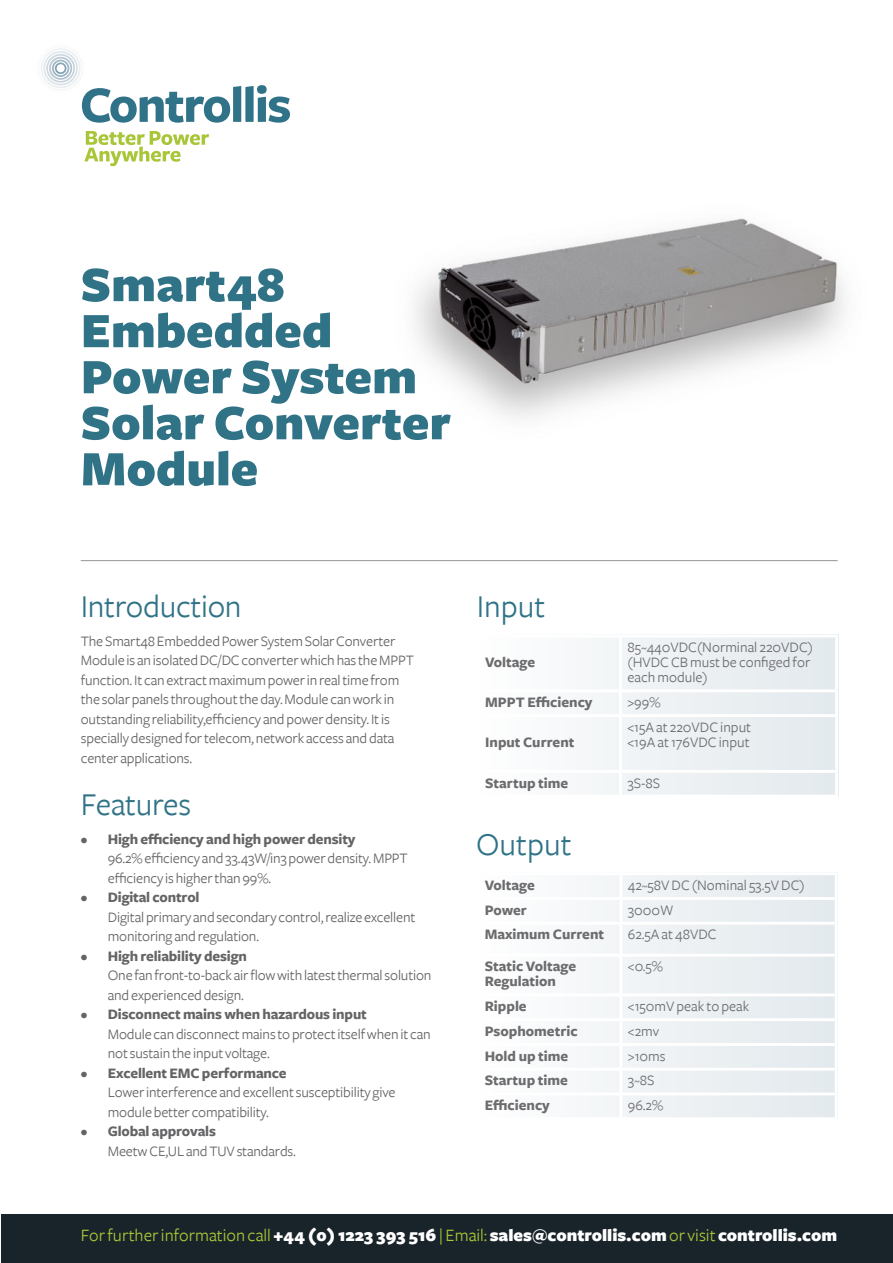
<style>
.page{position:relative;width:893px;height:1263px;background:#fff}
.page>*{position:absolute;margin:0;border:0;box-sizing:border-box;transform-origin:0 0}
.t1{font:900 51.3px/46px "Freight Sans";color:#307387}
.t2{font:33px "Freight Sans";letter-spacing:-.01em;color:#307387}
.t3{font:900 18px "Freight Sans";color:#fff}
.t4{font:15px/19.5px "Freight Sans";letter-spacing:-.01em;color:#646466}
.t5{font:15px/15px "Freight Sans";color:#6c6c6e}
.t6{font:700 15px/15px "Freight Sans";color:#6c6c6e}
.s1{font-weight:700}
.s2{font-weight:400;color:#a9c638}
</style>
<div class="page">
<img style="left:414px;top:218px;width:431px;height:200px">
<div style="left:1px;top:1214px;width:892px;height:49px;background:#19242a"></div>
<hr style="left:81px;top:560px;width:757px;height:1px;background:#939598">
<div style="left:477px;top:635px;width:361px;height:161px;background:linear-gradient(to right,#fdfefe,#e2e9ed)"></div>
<div style="left:476px;top:872px;width:362px;height:246px;background:linear-gradient(to right,#fdfefe,#e2e9ed)"></div>
<hr style="left:477px;top:635px;width:143px;height:2px;background:#fff">
<hr style="left:477px;top:637px;width:3px;height:52px;background:#fff">
<hr style="left:620px;top:635px;width:218px;height:2px;background:#fff">
<hr style="left:619px;top:637px;width:3px;height:52px;background:#fff">
<hr style="left:835px;top:637px;width:3px;height:52px;background:#fff">
<hr style="left:477px;top:689px;width:143px;height:3px;background:#fff">
<hr style="left:477px;top:692px;width:3px;height:22px;background:#fff">
<hr style="left:620px;top:689px;width:218px;height:3px;background:#fff">
<hr style="left:619px;top:692px;width:3px;height:22px;background:#fff">
<hr style="left:835px;top:692px;width:3px;height:22px;background:#fff">
<hr style="left:477px;top:714px;width:143px;height:3px;background:#fff">
<hr style="left:477px;top:717px;width:3px;height:53px;background:#fff">
<hr style="left:620px;top:714px;width:218px;height:3px;background:#fff">
<hr style="left:619px;top:717px;width:3px;height:53px;background:#fff">
<hr style="left:835px;top:717px;width:3px;height:53px;background:#fff">
<hr style="left:477px;top:770px;width:143px;height:3px;background:#fff">
<hr style="left:477px;top:773px;width:3px;height:22px;background:#fff">
<hr style="left:620px;top:770px;width:218px;height:3px;background:#fff">
<hr style="left:619px;top:773px;width:3px;height:22px;background:#fff">
<hr style="left:835px;top:773px;width:3px;height:22px;background:#fff">
<hr style="left:477px;top:795px;width:143px;height:2px;background:#fff">
<hr style="left:620px;top:795px;width:218px;height:2px;background:#fff">
<hr style="left:476px;top:872px;width:145px;height:3px;background:#fff">
<hr style="left:476px;top:875px;width:3px;height:22px;background:#fff">
<hr style="left:621px;top:872px;width:217px;height:3px;background:#fff">
<hr style="left:619px;top:875px;width:3px;height:22px;background:#fff">
<hr style="left:835px;top:875px;width:3px;height:22px;background:#fff">
<hr style="left:476px;top:897px;width:145px;height:3px;background:#fff">
<hr style="left:476px;top:900px;width:3px;height:22px;background:#fff">
<hr style="left:621px;top:897px;width:217px;height:3px;background:#fff">
<hr style="left:619px;top:900px;width:3px;height:22px;background:#fff">
<hr style="left:835px;top:900px;width:3px;height:22px;background:#fff">
<hr style="left:476px;top:922px;width:145px;height:3px;background:#fff">
<hr style="left:476px;top:925px;width:3px;height:29px;background:#fff">
<hr style="left:621px;top:922px;width:217px;height:3px;background:#fff">
<hr style="left:619px;top:925px;width:3px;height:29px;background:#fff">
<hr style="left:835px;top:925px;width:3px;height:29px;background:#fff">
<hr style="left:476px;top:954px;width:145px;height:3px;background:#fff">
<hr style="left:476px;top:957px;width:3px;height:36px;background:#fff">
<hr style="left:621px;top:954px;width:217px;height:3px;background:#fff">
<hr style="left:619px;top:957px;width:3px;height:36px;background:#fff">
<hr style="left:835px;top:957px;width:3px;height:36px;background:#fff">
<hr style="left:476px;top:993px;width:145px;height:3px;background:#fff">
<hr style="left:476px;top:996px;width:3px;height:22px;background:#fff">
<hr style="left:621px;top:993px;width:217px;height:3px;background:#fff">
<hr style="left:619px;top:996px;width:3px;height:22px;background:#fff">
<hr style="left:835px;top:996px;width:3px;height:22px;background:#fff">
<hr style="left:476px;top:1018px;width:145px;height:3px;background:#fff">
<hr style="left:476px;top:1021px;width:3px;height:22px;background:#fff">
<hr style="left:621px;top:1018px;width:217px;height:3px;background:#fff">
<hr style="left:619px;top:1021px;width:3px;height:22px;background:#fff">
<hr style="left:835px;top:1021px;width:3px;height:22px;background:#fff">
<hr style="left:476px;top:1043px;width:145px;height:3px;background:#fff">
<hr style="left:476px;top:1046px;width:3px;height:22px;background:#fff">
<hr style="left:621px;top:1043px;width:217px;height:3px;background:#fff">
<hr style="left:619px;top:1046px;width:3px;height:22px;background:#fff">
<hr style="left:835px;top:1046px;width:3px;height:22px;background:#fff">
<hr style="left:476px;top:1068px;width:145px;height:3px;background:#fff">
<hr style="left:476px;top:1071px;width:3px;height:21px;background:#fff">
<hr style="left:621px;top:1068px;width:217px;height:3px;background:#fff">
<hr style="left:619px;top:1071px;width:3px;height:21px;background:#fff">
<hr style="left:835px;top:1071px;width:3px;height:21px;background:#fff">
<hr style="left:476px;top:1092px;width:145px;height:3px;background:#fff">
<hr style="left:476px;top:1095px;width:3px;height:22px;background:#fff">
<hr style="left:621px;top:1092px;width:217px;height:3px;background:#fff">
<hr style="left:619px;top:1095px;width:3px;height:22px;background:#fff">
<hr style="left:835px;top:1095px;width:3px;height:22px;background:#fff">
<hr style="left:476px;top:1117px;width:145px;height:3px;background:#fff">
<hr style="left:621px;top:1117px;width:217px;height:3px;background:#fff">
<svg style="left:82px;top:85px;width:208px;height:38px"></svg>
<svg style="left:84px;top:131px;width:125px;height:35px"></svg>
<img style="left:82px;top:85px;width:5px;height:9px">
<img style="left:64px;top:74px;width:20px;height:17px">
<img style="left:41px;top:48px;width:40px;height:40px">
<img style="left:43px;top:51px;width:35px;height:35px">
<img style="left:46px;top:54px;width:29px;height:29px">
<img style="left:49px;top:57px;width:23px;height:23px">
<img style="left:52px;top:60px;width:17px;height:17px">
<svg style="left:55px;top:62px;width:12px;height:12px"></svg>
<p class="t1" style="left:81px;top:264px;width:371px">Smart48<br>Embedded<br>Power System<br>Solar Converter<br>Module</p>
<p class="t2" style="left:81px;top:588px;width:162px">Introduction</p>
<p class="t4" style="left:81px;top:631px;width:335px">The Smart48 Embedded Power System Solar Converter Module is an isolated DC/DC converter which has the MPPT function. It can extract maximum power in real time from the solar panels throughout the day. Module can work in outstanding reliability,efficiency and power density. It is specially designed for telecom, network access and data center applications.</p>
<p class="t2" style="left:81px;top:786px;width:112px">Features</p>
<p class="t4" style="left:108px;top:829px;width:302px;text-indent:-27px"><span class="s1">• High efficiency and high power density<br></span>96.2% efficiency and 33.43W/in3 power density. MPPT efficiency is higher than 99%.</p>
<p class="t4" style="left:108px;top:888px;width:309px;text-indent:-27px"><span class="s1">• Digital control<br></span>Digital primary and secondary control, realize excellent monitoring and regulation.</p>
<p class="t4" style="left:108px;top:946px;width:325px;text-indent:-27px"><span class="s1">• High reliability design<br></span>One fan front-to-back air flow with latest thermal solution and experienced design.</p>
<p class="t4" style="left:108px;top:1005px;width:324px;text-indent:-27px"><span class="s1">• Disconnect mains when hazardous input<br></span>Module can disconnect mains to protect itself when it can not sustain the input voltage.</p>
<p class="t4" style="left:108px;top:1063px;width:289px;text-indent:-27px"><span class="s1">• Excellent EMC performance<br></span>Lower interference and excellent susceptibility give module better compatibility.</p>
<p class="t4" style="left:108px;top:1122px;width:190px;text-indent:-27px"><span class="s1">• Global approvals<br></span>Meetw CE,UL and TUV standards.</p>
<p class="t2" style="left:477px;top:588px;width:70px">Input</p>
<p class="t6" style="left:485px;top:655px;width:52px">Voltage</p>
<p class="t5" style="left:627px;top:640px;width:187px">85~440VDC(Norminal 220VDC) (HVDC CB must be configed for each module)</p>
<p class="t6" style="left:485px;top:695px;width:109px">MPPT Efficiency</p>
<p class="t5" style="left:627px;top:695px;width:35px">&gt;99%</p>
<p class="t6" style="left:485px;top:735px;width:91px">Input Current</p>
<p class="t5" style="left:627px;top:720px;width:125px">&lt;15A at 220VDC input</p>
<p class="t5" style="left:627px;top:735px;width:124px">&lt;19A at 176VDC input</p>
<p class="t6" style="left:485px;top:776px;width:85px">Startup time</p>
<p class="t5" style="left:627px;top:775px;width:34px">3S-8S</p>
<p class="t2" style="left:476px;top:826px;width:97px">Output</p>
<p class="t6" style="left:485px;top:878px;width:52px">Voltage</p>
<p class="t5" style="left:628px;top:878px;width:178px">42~58V DC (Nominal 53.5V DC)</p>
<p class="t6" style="left:485px;top:903px;width:44px">Power</p>
<p class="t5" style="left:628px;top:903px;width:47px">3000W</p>
<p class="t6" style="left:485px;top:928px;width:121px">Maximum Current</p>
<p class="t5" style="left:628px;top:927px;width:90px">62.5A at 48VDC</p>
<p class="t6" style="left:485px;top:959px;width:93px">Static Voltage<br>Regulation</p>
<p class="t5" style="left:628px;top:959px;width:37px">&lt;0.5%</p>
<p class="t6" style="left:485px;top:999px;width:44px">Ripple</p>
<p class="t5" style="left:628px;top:999px;width:123px">&lt;150mV peak to peak</p>
<p class="t6" style="left:485px;top:1024px;width:94px">Psophometric</p>
<p class="t5" style="left:628px;top:1024px;width:33px">&lt;2mv</p>
<p class="t6" style="left:485px;top:1049px;width:85px">Hold up time</p>
<p class="t5" style="left:628px;top:1049px;width:39px">&gt;10ms</p>
<p class="t6" style="left:485px;top:1073px;width:85px">Startup time</p>
<p class="t5" style="left:628px;top:1073px;width:28px">3~8S</p>
<p class="t6" style="left:485px;top:1098px;width:67px">Efficiency</p>
<p class="t5" style="left:628px;top:1098px;width:37px">96.2%</p>
<p class="t3" style="left:81px;top:1226px;width:758px"><span class="s2">For further information call</span> +44 (0) 1223 393 516<span class="s2">| Email:</span> sales@controllis.com<span class="s2">or visit</span> controllis.com</p>
</div>
